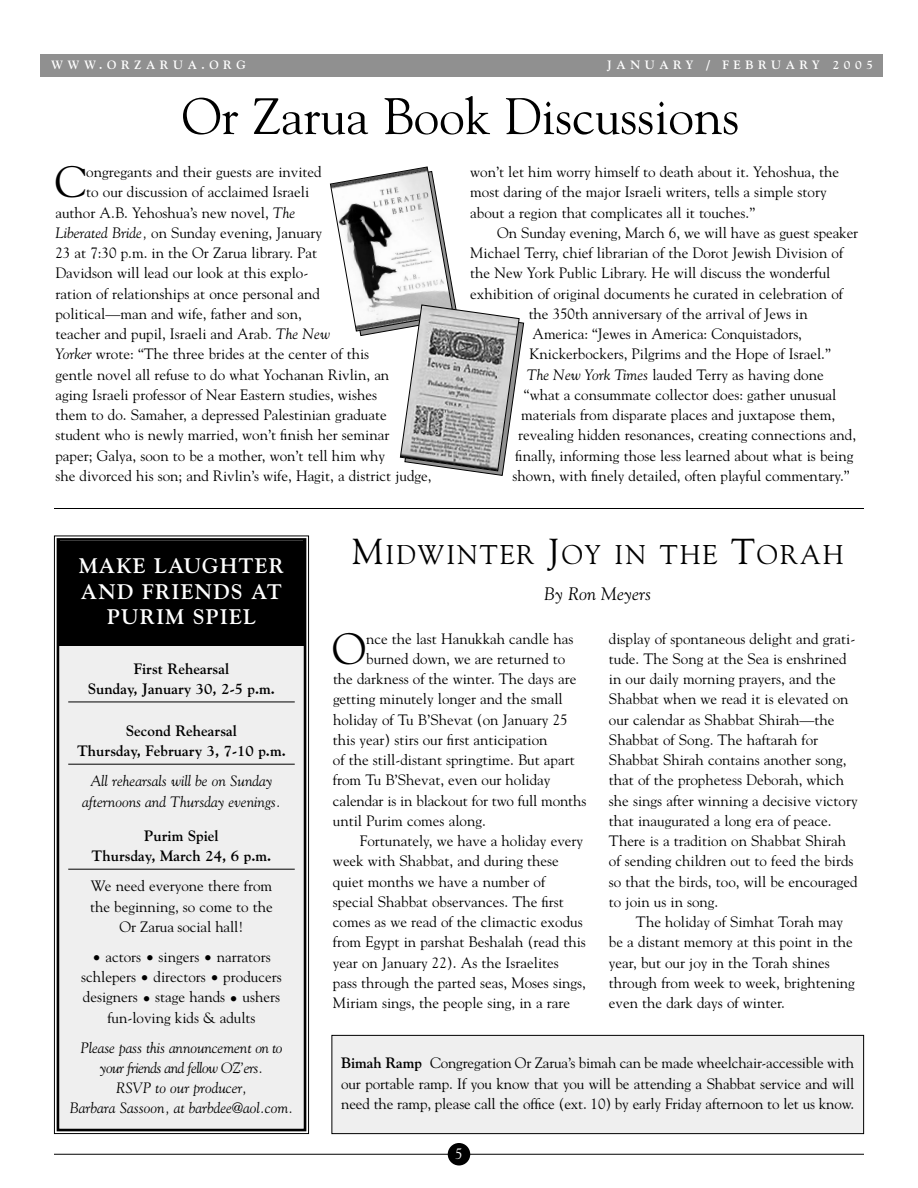
<style>
.page{position:relative;width:918px;height:1188px;background:#fff}
.page>*{position:absolute;margin:0;border:0;box-sizing:border-box;transform-origin:0 0}
.t1{font:51px "Goudy";color:#000}
.t2{font:43.65px "Goudy";color:#000}
.t3{font:27px "Goudy";letter-spacing:.065em;color:#000}
.t4{font:700 21px/25.5px "Goudy";letter-spacing:.055em;color:#fff;text-align:center}
.t5{font:italic 18px "Goudy";color:#000}
.t6{font:15px/20.2px "Goudy";color:#000}
.t7{font:italic 15px/20.2px "Goudy";color:#000;text-align:center}
.t8{font:700 15px/20.2px "Goudy";color:#000;text-align:center}
.t9{font:15px "Goudy";color:#fff}
.t10{font:700 12px "Goudy";letter-spacing:.38em;color:#fff}
.s1{font-style:italic}
.s2{font-size:36px}
.s3{font-weight:700}
</style>
<div class="page">
<div style="left:40px;top:54px;width:844px;height:22px;background:#909090"></div>
<hr style="left:54px;top:1154px;width:810px;height:1px;background:#000">
<div style="left:448px;top:1143px;width:22px;height:23px;background:#000;border-radius:50%"></div>
<svg style="left:330px;top:166px;width:194px;height:310px"></svg>
<hr style="left:54px;top:508px;width:810px;height:1px;background:#000">
<div style="left:332px;top:1035px;width:532px;height:99px;background:#efefef"></div>
<div style="left:332px;top:1035px;width:532px;height:99px;border:1px solid #000"></div>
<div style="left:58px;top:539px;width:247px;height:591px;background:#efefef"></div>
<hr style="left:68px;top:702px;width:227px;height:1px;background:#000">
<hr style="left:68px;top:764px;width:227px;height:1px;background:#000">
<hr style="left:68px;top:869px;width:227px;height:1px;background:#000">
<div style="left:54px;top:535px;width:255px;height:599px;border:1px solid #000"></div>
<div style="left:57px;top:538px;width:249px;height:593px;border:3px solid #000"></div>
<div style="left:59px;top:541px;width:245px;height:105px;background:#000"></div>
<p class="t10" style="left:51px;top:60px;width:196px">WWW.ORZARUA.ORG</p>
<p class="t10" style="left:607px;top:60px;width:267px">JANUARY / FEBRUARY 2005</p>
<h1 class="t1" style="left:182px;top:96px;width:559px">Or Zarua Book Discussions</h1>
<h2 class="t2" style="left:55px;top:165px;width:33px">C</h2>
<p class="t6" style="left:86px;top:163px;width:237px">ongregants and their guests are invited</p>
<p class="t6" style="left:86px;top:183px;width:225px">to our discussion of acclaimed Israeli</p>
<p class="t6" style="left:56px;top:203px;width:241px">author A.B. Yehoshua’s new novel, <span class="s1">The</span></p>
<p class="t6" style="left:55px;top:224px;width:268px"><span class="s1">Liberated Bride,</span> on Sunday evening, January</p>
<p class="t6" style="left:55px;top:244px;width:263px">23 at 7:30 p.m. in the Or Zarua library. Pat</p>
<p class="t6" style="left:55px;top:264px;width:254px">Davidson will lead our look at this explo-</p>
<p class="t6" style="left:55px;top:284px;width:266px">ration of relationships at once personal and</p>
<p class="t6" style="left:55px;top:305px;width:248px">political—man and wife, father and son,</p>
<p class="t6" style="left:55px;top:325px;width:276px">teacher and pupil, Israeli and Arab. <span class="s1">The New</span></p>
<p class="t6" style="left:56px;top:345px;width:315px"><span class="s1">Yorker</span> wrote: “The three brides at the center of this</p>
<p class="t6" style="left:55px;top:365px;width:335px">gentle novel all refuse to do what Yochanan Rivlin, an</p>
<p class="t6" style="left:55px;top:386px;width:323px">aging Israeli professor of Near Eastern studies, wishes</p>
<p class="t6" style="left:55px;top:406px;width:333px">them to do. Samaher, a depressed Palestinian graduate</p>
<p class="t6" style="left:55px;top:426px;width:335px">student who is newly married, won’t finish her seminar</p>
<p class="t6" style="left:56px;top:446px;width:331px">paper; Galya, soon to be a mother, won’t tell him why</p>
<p class="t6" style="left:56px;top:467px;width:378px">she divorced his son; and Rivlin’s wife, Hagit, a district judge,</p>
<p class="t6" style="left:470px;top:163px;width:370px">won’t let him worry himself to death about it. Yehoshua, the most daring of the major Israeli writers, tells a simple story about a region that complicates all it touches.”</p>
<p class="t6" style="left:497px;top:224px;width:363px">On Sunday evening, March 6, we will have as guest speaker</p>
<p class="t6" style="left:470px;top:244px;width:374px">Michael Terry, chief librarian of the Dorot Jewish Division of</p>
<p class="t6" style="left:470px;top:264px;width:362px">the New York Public Library. He will discuss the wonderful</p>
<p class="t6" style="left:470px;top:284px;width:374px">exhibition of original documents he curated in celebration of</p>
<p class="t6" style="left:529px;top:305px;width:281px">the 350th anniversary of the arrival of Jews in</p>
<p class="t6" style="left:532px;top:325px;width:271px">America: “Jewes in America: Conquistadors,</p>
<p class="t6" style="left:530px;top:345px;width:303px">Knickerbockers, Pilgrims and the Hope of Israel.”</p>
<p class="t6" style="left:527px;top:365px;width:299px"><span class="s1">The New York Times</span> lauded Terry as having done</p>
<p class="t6" style="left:524px;top:386px;width:314px">“what a consummate collector does: gather unusual</p>
<p class="t6" style="left:521px;top:406px;width:316px">materials from disparate places and juxtapose them,</p>
<p class="t6" style="left:518px;top:426px;width:339px">revealing hidden resonances, creating connections and,</p>
<p class="t6" style="left:515px;top:446px;width:340px">finally, informing those less learned about what is being</p>
<p class="t6" style="left:512px;top:467px;width:339px">shown, with finely detailed, often playful commentary.”</p>
<h3 class="t4" style="left:79px;top:555px;width:206px">MAKE LAUGHTER<br>AND FRIENDS AT<br>PURIM SPIEL</h3>
<p class="t8" style="left:88px;top:660px;width:189px">First Rehearsal<br>Sunday, January 30, 2-5 p.m.</p>
<p class="t8" style="left:77px;top:722px;width:210px">Second Rehearsal<br>Thursday, February 3, 7-10 p.m.</p>
<p class="t7" style="left:82px;top:772px;width:200px">All rehearsals will be on Sunday afternoons and Thursday evenings.</p>
<p class="t8" style="left:92px;top:827px;width:181px">Purim Spiel<br>Thursday, March 24, 6 p.m.</p>
<p class="t6" style="left:90px;top:877px;width:184px;text-align:center">We need everyone there from the beginning, so come to the<br>Or Zarua social hall!</p>
<p class="t6" style="left:81px;top:948px;width:202px;text-align:center">• actors • singers • narrators schlepers • directors • producers designers • stage hands • ushers fun-loving kids &amp; adults</p>
<p class="t7" style="left:70px;top:1038px;width:225px">Please pass this announcement on to your friends and fellow OZ’ers.<br>RSVP to our producer,<br>Barbara Sassoon, at barbdee@aol.com.</p>
<h3 class="t3" style="left:352px;top:544px;width:494px"><span class="s2">M</span>IDWINTER <span class="s2">J</span>OY IN THE <span class="s2">T</span>ORAH</h3>
<p class="t5" style="left:544px;top:586px;width:108px">By Ron Meyers</p>
<h2 class="t2" style="left:332px;top:631px;width:36px">O</h2>
<p class="t6" style="left:366px;top:629px;width:209px">nce the last Hanukkah candle has</p>
<p class="t6" style="left:366px;top:650px;width:201px">burned down, we are returned to</p>
<p class="t6" style="left:333px;top:670px;width:245px">the darkness of the winter. The days are</p>
<p class="t6" style="left:333px;top:690px;width:231px">getting minutely longer and the small</p>
<p class="t6" style="left:333px;top:710px;width:236px">holiday of Tu B’Shevat (on January 25</p>
<p class="t6" style="left:333px;top:731px;width:216px">this year) stirs our first anticipation</p>
<p class="t6" style="left:333px;top:751px;width:243px">of the still-distant springtime. But apart</p>
<p class="t6" style="left:333px;top:771px;width:219px">from Tu B’Shevat, even our holiday</p>
<p class="t6" style="left:333px;top:791px;width:255px">calendar is in blackout for two full months</p>
<p class="t6" style="left:333px;top:812px;width:154px">until Purim comes along.</p>
<p class="t6" style="left:360px;top:832px;width:225px">Fortunately, we have a holiday every</p>
<p class="t6" style="left:333px;top:852px;width:227px">week with Shabbat, and during these</p>
<p class="t6" style="left:333px;top:872px;width:214px">quiet months we have a number of</p>
<p class="t6" style="left:333px;top:893px;width:232px">special Shabbat observances. The first</p>
<p class="t6" style="left:333px;top:913px;width:251px">comes as we read of the climactic exodus</p>
<p class="t6" style="left:333px;top:933px;width:254px">from Egypt in parshat Beshalah (read this</p>
<p class="t6" style="left:333px;top:953px;width:227px">year on January 22). As the Israelites</p>
<p class="t6" style="left:333px;top:974px;width:254px">pass through the parted seas, Moses sings,</p>
<p class="t6" style="left:333px;top:994px;width:239px">Miriam sings, the people sing, in a rare</p>
<p class="t6" style="left:609px;top:629px;width:250px">display of spontaneous delight and grati&shy;tude. The Song at the Sea is enshrined in our daily morning prayers, and the Shabbat when we read it is elevated on our calendar as Shabbat Shirah—the Shabbat of Song. The haftarah for Shabbat Shirah contains another song, that of the prophetess Deborah, which she sings after winning a decisive victory that inaugurated a long era of peace.<br>There is a tradition on Shabbat Shirah of sending children out to feed the birds so that the birds, too, will be encouraged to join us in song.</p>
<p class="t6" style="left:609px;top:913px;width:247px;text-indent:27px">The holiday of Simhat Torah may be a distant memory at this point in the year, but our joy in the Torah shines through from week to week, brightening even the dark days of winter.</p>
<p class="t6" style="left:341px;top:1054px;width:515px;text-align:justify"><span class="s3">Bimah Ramp</span> Congregation Or Zarua’s bimah can be made wheelchair-accessible with our portable ramp. If you know that you will be attending a Shabbat service and will need the ramp, please call the office (ext. 10) by early Friday afternoon to let us know.</p>
<p class="t9" style="left:455px;top:1148px;width:9px">5</p>
</div>
